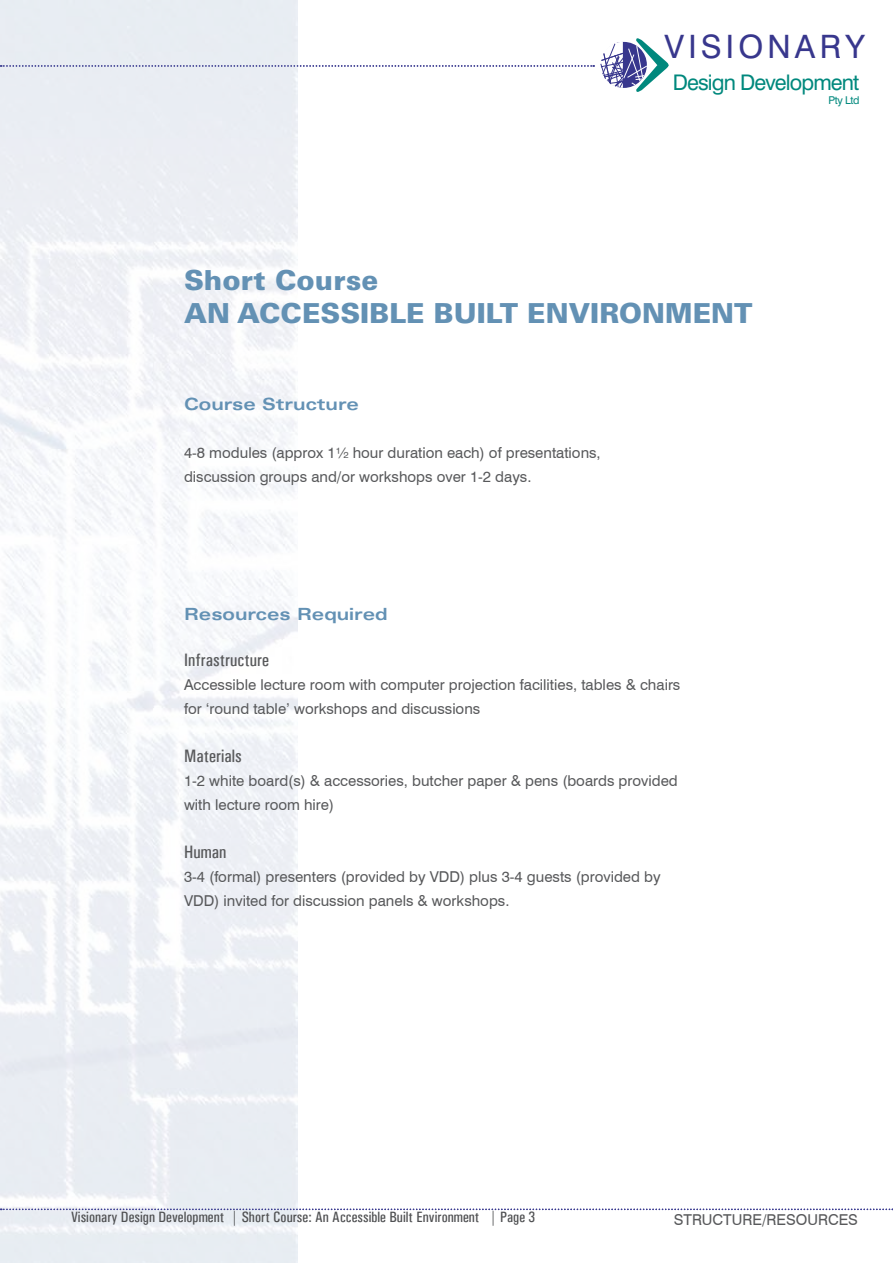
<style>
.page{position:relative;width:893px;height:1263px;background:#fff}
.page>*{position:absolute;margin:0;border:0;box-sizing:border-box;transform-origin:0 0}
.t1{font:32.25px "Swiss 721 BT";letter-spacing:.13em;color:#38378d}
.t2{font:900 27.6px/33.2px "Univers LT Std";color:#6391b4}
.t3{font:21.45px "Swiss 721 BT";letter-spacing:-.04em;color:#00887d}
.t4{font:18px "Univers Condensed";color:#58595b}
.t5{font:700 expanded 16.8px "Univers LT Std";color:#6391b4}
.t6{font:15px/24px "Swiss 721 BT";color:#58595b}
.t7{font:15px "Univers Condensed";color:#4f5052}
.t8{font:10.8px "Swiss 721 BT";letter-spacing:-.04em;color:#00887d}
</style>
<div class="page">
<svg style="left:600px;top:38px;width:69px;height:54px"></svg>
<svg style="left:0;top:1208px;width:893px;height:2px"></svg>
<svg style="left:0;top:65px;width:594px;height:2px"></svg>
<h1 class="t1" style="left:664px;top:27px;width:202px">VISIONARY</h1>
<h3 class="t3" style="left:673px;top:70px;width:188px">Design Development</h3>
<p class="t8" style="left:829px;top:94px;width:32px">Pty Ltd</p>
<h2 class="t2" style="left:184px;top:263px;width:570px">Short Course<br>AN ACCESSIBLE BUILT ENVIRONMENT</h2>
<p class="t5" style="left:184px;top:394px;width:176px">Course Structure</p>
<p class="t6" style="left:184px;top:440px;width:418px">4-8 modules (approx 1½ hour duration each) of presentations, discussion groups and/or workshops over 1-2 days.</p>
<p class="t5" style="left:184px;top:605px;width:205px">Resources Required</p>
<p class="t4" style="left:184px;top:649px;width:86px">Infrastructure</p>
<p class="t6" style="left:184px;top:672px;width:498px">Accessible lecture room with computer projection facilities, tables &amp; chairs for ‘round table’ workshops and discussions</p>
<p class="t4" style="left:184px;top:745px;width:59px">Materials</p>
<p class="t6" style="left:184px;top:768px;width:495px">1-2 white board(s) &amp; accessories, butcher paper &amp; pens (boards provided with lecture room hire)</p>
<p class="t4" style="left:184px;top:841px;width:44px">Human</p>
<p class="t6" style="left:184px;top:864px;width:478px">3-4 (formal) presenters (provided by VDD) plus 3-4 guests (provided by<br>VDD) invited for discussion panels &amp; workshops.</p>
<p class="t7" style="left:71px;top:1208px;width:466px">Visionary Design Development | Short Course: An Accessible Built Environment | Page 3</p>
<p class="t6" style="left:674px;top:1207px;width:186px">STRUCTURE/RESOURCES</p>
</div>
